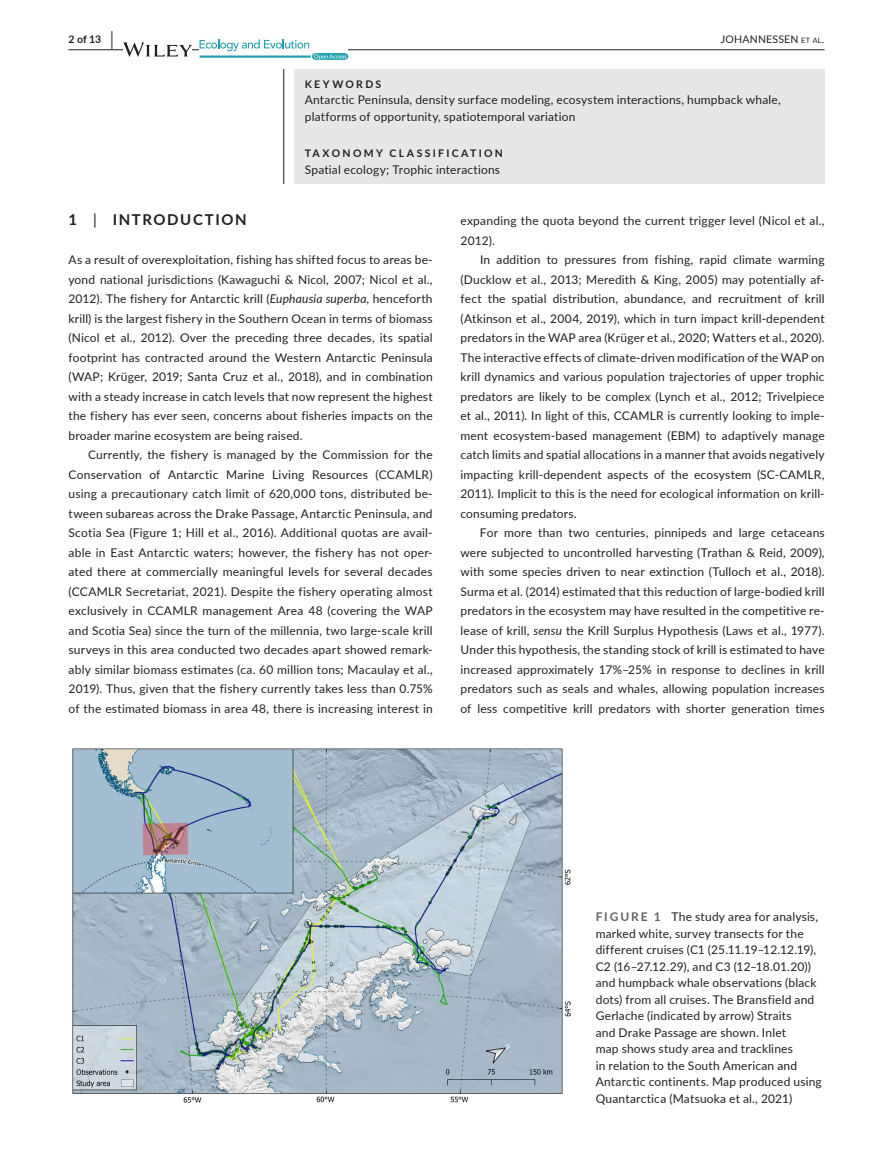
<style>
.page{position:relative;width:893px;height:1174px;background:#fff}
.page>*{position:absolute;margin:0;border:0;box-sizing:border-box;transform-origin:0 0}
.t1{font:700 15px "Lato";letter-spacing:.105em;color:#231f20}
.t2{font:12px/19.5px "Lato";letter-spacing:.015em;color:#231f20;text-align:justify}
.t3{font:700 10.5px "Lato";letter-spacing:.22em;color:#231f20}
.t4{font:10.5px "Lato";letter-spacing:.02em;color:#231f20}
.s1{font-size:19.5px}
.s2{font-size:7.35px}
.s3{font-weight:400}
.s4{font-style:italic}
.s5{font-weight:700;color:#636366}
</style>
<div class="page">
<hr style="left:68px;top:49px;width:756px;height:1px;background:#231f20">
<svg style="left:123px;top:42px;width:69px;height:15px"></svg>
<svg style="left:200px;top:39px;width:148px;height:21px"></svg>
<div style="left:294px;top:69px;width:530px;height:115px;background:#e6e7e9"></div>
<hr style="left:283px;top:69px;width:1px;height:115px;background:#231f20">
<img style="left:73px;top:749px;width:497px;height:354px">
<p class="t3" style="left:68px;top:31px;width:46px">2 of 13 <span class="s1">|</span></p>
<p class="t4" style="left:721px;top:31px;width:105px">JOHANNESSEN <span class="s2">et al</span>.</p>
<p class="t3" style="left:305px;top:76px;width:78px">KEYWORDS</p>
<p class="t2" style="left:305px;top:91px;width:477px;line-height:16.5px">Antarctic Peninsula, density surface modeling, ecosystem interactions, humpback whale, platforms of opportunity, spatiotemporal variation</p>
<p class="t3" style="left:305px;top:145px;width:200px">TAXONOMY CLASSIFICATION</p>
<p class="t2" style="left:305px;top:159px;width:197px">Spatial ecology; Trophic interactions</p>
<p class="t1" style="left:68px;top:209px;width:180px">1 <span class="s3">|</span> INTRODUCTION</p>
<p class="t2" style="left:68px;top:249px;width:366px">As a result of overexploitation, fishing has shifted focus to areas be&shy;yond national jurisdictions (Kawaguchi &amp; Nicol, 2007; Nicol et al., 2012). The fishery for Antarctic krill (<span class="s4">Euphausia superba</span>, henceforth krill) is the largest fishery in the Southern Ocean in terms of biomass (Nicol et al., 2012). Over the preceding three decades, its spatial footprint has contracted around the Western Antarctic Peninsula (WAP; Krüger, 2019; Santa Cruz et al., 2018), and in combination with a steady increase in catch levels that now represent the highest the fishery has ever seen, concerns about fisheries impacts on the broader marine ecosystem are being raised.</p>
<p class="t2" style="left:69px;top:444px;width:366px;text-indent:20px">Currently, the fishery is managed by the Commission for the Conservation of Antarctic Marine Living Resources (CCAMLR) using a precautionary catch limit of 620,000 tons, distributed be&shy;tween subareas across the Drake Passage, Antarctic Peninsula, and Scotia Sea (Figure 1; Hill et al., 2016). Additional quotas are avail&shy;able in East Antarctic waters; however, the fishery has not oper&shy;ated there at commercially meaningful levels for several decades (CCAMLR Secretariat, 2021). Despite the fishery operating almost exclusively in CCAMLR management Area 48 (covering the WAP and Scotia Sea) since the turn of the millennia, two large-scale krill surveys in this area conducted two decades apart showed remark&shy;ably similar biomass estimates (ca. 60 million tons; Macaulay et al., 2019). Thus, given that the fishery currently takes less than 0.75% of the estimated biomass in area 48, there is increasing interest in</p>
<p class="t2" style="left:460px;top:210px;width:366px">expanding the quota beyond the current trigger level (Nicol et al.,<br>2012).</p>
<p class="t2" style="left:460px;top:249px;width:366px;text-indent:20px">In addition to pressures from fishing, rapid climate warming (Ducklow et al., 2013; Meredith &amp; King, 2005) may potentially af&shy;fect the spatial distribution, abundance, and recruitment of krill (Atkinson et al., 2004, 2019), which in turn impact krill-dependent predators in the WAP area (Krüger et al., 2020; Watters et al., 2020).<br>The interactive effects of climate-driven modification of the WAP on krill dynamics and various population trajectories of upper trophic predators are likely to be complex (Lynch et al., 2012; Trivelpiece et al., 2011). In light of this, CCAMLR is currently looking to imple&shy;ment ecosystem-based management (EBM) to adaptively manage catch limits and spatial allocations in a manner that avoids negatively impacting krill-dependent aspects of the ecosystem (SC-CAMLR, 2011). Implicit to this is the need for ecological information on krill&shy;consuming predators.</p>
<p class="t2" style="left:460px;top:522px;width:366px;text-indent:20px">For more than two centuries, pinnipeds and large cetaceans were subjected to uncontrolled harvesting (Trathan &amp; Reid, 2009), with some species driven to near extinction (Tulloch et al., 2018).<br>Surma et al. (2014) estimated that this reduction of large-bodied krill predators in the ecosystem may have resulted in the competitive re&shy;lease of krill, <span class="s4">sensu</span> the Krill Surplus Hypothesis (Laws et al., 1977).<br>Under this hypothesis, the standing stock of krill is estimated to have increased approximately 17%–25% in response to declines in krill predators such as seals and whales, allowing population increases of less competitive krill predators with shorter generation times</p>
<p class="t2" style="left:596px;top:908px;width:228px;line-height:16.5px;text-align:left"><span class="s5">FIGURE 1</span> The study area for analysis, marked white, survey transects for the different cruises (C1 (25.11.19–12.12.19), C2 (16–27.12.29), and C3 (12–18.01.20)) and humpback whale observations (black dots) from all cruises. The Bransfield and Gerlache (indicated by arrow) Straits<br>and Drake Passage are shown. Inlet<br>map shows study area and tracklines<br>in relation to the South American and Antarctic continents. Map produced using Quantarctica (Matsuoka et al., 2021)</p>
</div>
